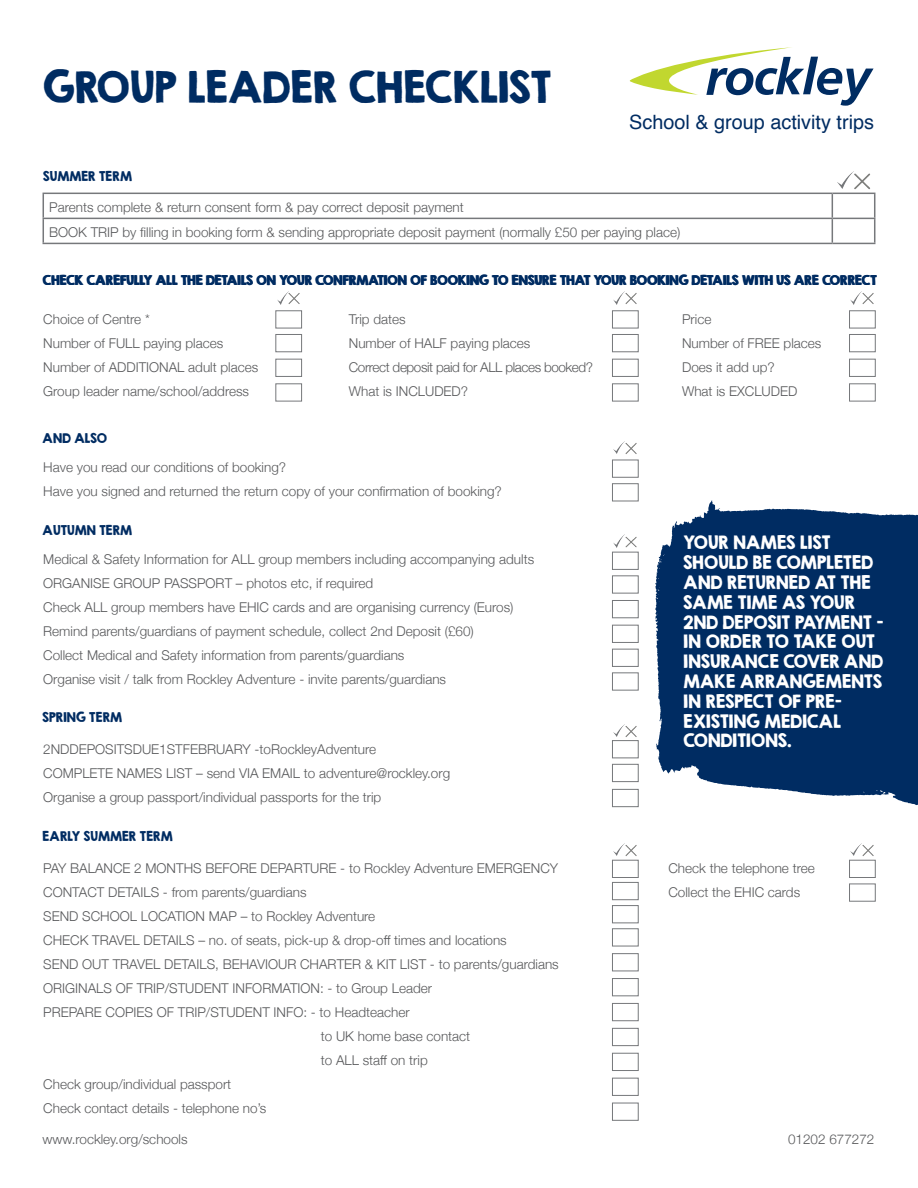
<style>
.page{position:relative;width:918px;height:1188px;background:#fff}
.page>*{position:absolute;margin:0;border:0;box-sizing:border-box;transform-origin:0 0}
.t1{font:39px "KG Second Chances Solid";color:#002c62}
.t2{font:19.8px "Helvetica";color:#002c62}
.t3{font:16.5px/19.8px "KG Second Chances Solid";color:#fff}
.t4{font:300 13.5px/24px "Helvetica Neue";color:#57585a}
.t5{font:12px "KG Second Chances Solid";color:#002c62}
</style>
<div class="page">
<svg style="left:630px;top:47px;width:244px;height:59px"></svg>
<hr style="left:43px;top:193px;width:789px;height:1px;background:#76787b">
<hr style="left:832px;top:193px;width:43px;height:1px;background:#76787b">
<hr style="left:43px;top:218px;width:789px;height:1px;background:#76787b">
<svg style="left:43px;top:194px;width:1px;height:49px"></svg>
<hr style="left:832px;top:218px;width:43px;height:1px;background:#76787b">
<svg style="left:832px;top:194px;width:1px;height:49px"></svg>
<svg style="left:874px;top:194px;width:1px;height:49px"></svg>
<hr style="left:43px;top:243px;width:789px;height:1px;background:#76787b">
<hr style="left:832px;top:243px;width:43px;height:1px;background:#76787b">
<div style="left:849px;top:334px;width:26px;height:18px;border:1px solid #76787b"></div>
<div style="left:849px;top:359px;width:26px;height:18px;border:1px solid #76787b"></div>
<div style="left:612px;top:334px;width:26px;height:18px;border:1px solid #76787b"></div>
<div style="left:612px;top:359px;width:26px;height:18px;border:1px solid #76787b"></div>
<div style="left:612px;top:552px;width:26px;height:18px;border:1px solid #76787b"></div>
<div style="left:612px;top:600px;width:26px;height:18px;border:1px solid #76787b"></div>
<div style="left:612px;top:625px;width:26px;height:18px;border:1px solid #76787b"></div>
<div style="left:612px;top:649px;width:26px;height:18px;border:1px solid #76787b"></div>
<div style="left:612px;top:740px;width:26px;height:18px;border:1px solid #76787b"></div>
<div style="left:612px;top:764px;width:26px;height:18px;border:1px solid #76787b"></div>
<div style="left:276px;top:334px;width:26px;height:18px;border:1px solid #76787b"></div>
<div style="left:276px;top:359px;width:26px;height:18px;border:1px solid #76787b"></div>
<div style="left:612px;top:789px;width:26px;height:18px;border:1px solid #76787b"></div>
<div style="left:612px;top:860px;width:26px;height:18px;border:1px solid #76787b"></div>
<div style="left:612px;top:882px;width:26px;height:18px;border:1px solid #76787b"></div>
<div style="left:612px;top:905px;width:26px;height:18px;border:1px solid #76787b"></div>
<div style="left:612px;top:953px;width:26px;height:18px;border:1px solid #76787b"></div>
<div style="left:612px;top:978px;width:26px;height:18px;border:1px solid #76787b"></div>
<div style="left:612px;top:1003px;width:26px;height:18px;border:1px solid #76787b"></div>
<div style="left:612px;top:1028px;width:26px;height:18px;border:1px solid #76787b"></div>
<div style="left:612px;top:1053px;width:26px;height:18px;border:1px solid #76787b"></div>
<div style="left:612px;top:1078px;width:26px;height:18px;border:1px solid #76787b"></div>
<div style="left:612px;top:1103px;width:26px;height:18px;border:1px solid #76787b"></div>
<div style="left:849px;top:860px;width:26px;height:18px;border:1px solid #76787b"></div>
<svg style="left:655px;top:500px;width:263px;height:305px;background:#1d4473"></svg>
<img style="left:838px;top:171px;width:16px;height:18px">
<img style="left:852px;top:172px;width:19px;height:18px">
<svg style="left:851px;top:292px;width:10px;height:12px"></svg>
<img style="left:862px;top:293px;width:12px;height:11px">
<svg style="left:614px;top:292px;width:10px;height:12px"></svg>
<img style="left:625px;top:293px;width:12px;height:11px">
<svg style="left:277px;top:293px;width:10px;height:11px"></svg>
<img style="left:287px;top:292px;width:13px;height:12px">
<svg style="left:614px;top:441px;width:11px;height:13px"></svg>
<img style="left:624px;top:442px;width:13px;height:12px">
<svg style="left:614px;top:535px;width:10px;height:12px"></svg>
<img style="left:625px;top:536px;width:12px;height:12px">
<svg style="left:614px;top:725px;width:10px;height:11px"></svg>
<img style="left:624px;top:724px;width:13px;height:13px">
<svg style="left:614px;top:843px;width:11px;height:13px"></svg>
<img style="left:624px;top:844px;width:13px;height:12px">
<svg style="left:851px;top:843px;width:11px;height:13px"></svg>
<img style="left:861px;top:844px;width:13px;height:12px">
<h1 class="t1" style="left:43px;top:63px;width:510px">GROUP LEADER CHECKLIST</h1>
<p class="t5" style="left:43px;top:168px;width:90px">SUMMER TERM</p>
<h2 class="t2" style="left:629px;top:107px;width:246px">School &amp; group activity trips</h2>
<p class="t4" style="left:49px;top:194px;width:633px;line-height:25px">Parents complete &amp; return consent form &amp; pay correct deposit payment<br>BOOK TRIP by filling in booking form &amp; sending appropriate deposit payment (normally £50 per paying place)</p>
<p class="t5" style="left:43px;top:272px;width:835px">CHECK CAREFULLY ALL THE DETAILS ON YOUR CONFRMATION OF BOOKING TO ENSURE THAT YOUR BOOKING DETAILS WITH US ARE CORRECT</p>
<p class="t4" style="left:43px;top:306px;width:217px">Choice of Centre *<br>Number of FULL paying places<br>Number of ADDITIONAL adult places<br>Group leader name/school/address</p>
<p class="t4" style="left:349px;top:306px;width:246px">Trip dates<br>Number of HALF paying places<br>Correct deposit paid for ALL places booked?<br>What is INCLUDED?</p>
<p class="t4" style="left:682px;top:306px;width:141px">Price<br>Number of FREE places<br>Does it add up?<br>What is EXCLUDED</p>
<p class="t5" style="left:43px;top:431px;width:66px">AND ALSO</p>
<p class="t4" style="left:43px;top:454px;width:460px">Have you read our conditions of booking?<br>Have you signed and returned the return copy of your confirmation of booking?</p>
<p class="t5" style="left:43px;top:522px;width:91px">AUTUMN TERM</p>
<p class="t4" style="left:43px;top:546px;width:492px">Medical &amp; Safety Information for ALL group members including accompanying adults ORGANISE GROUP PASSPORT – photos etc, if required<br>Check ALL group members have EHIC cards and are organising currency (Euros)<br>Remind parents/guardians of payment schedule, collect 2nd Deposit (£60)<br>Collect Medical and Safety information from parents/guardians<br>Organise visit / talk from Rockley Adventure - invite parents/guardians</p>
<p class="t5" style="left:43px;top:710px;width:81px">SPRING TERM</p>
<p class="t4" style="left:43px;top:736px;width:408px">2NDDEPOSITSDUE1STFEBRUARY -toRockleyAdventure<br>COMPLETE NAMES LIST – send VIA EMAIL to adventure@rockley.org<br>Organise a group passport/individual passports for the trip</p>
<p class="t5" style="left:43px;top:829px;width:132px">EARLY SUMMER TERM</p>
<p class="t4" style="left:43px;top:855px;width:516px">PAY BALANCE 2 MONTHS BEFORE DEPARTURE - to Rockley Adventure EMERGENCY</p>
<p class="t4" style="left:43px;top:879px;width:265px">CONTACT DETAILS - from parents/guardians</p>
<p class="t4" style="left:43px;top:903px;width:334px">SEND SCHOOL LOCATION MAP – to Rockley Adventure</p>
<p class="t4" style="left:43px;top:927px;width:465px">CHECK TRAVEL DETAILS – no. of seats, pick-up &amp; drop-off times and locations</p>
<p class="t4" style="left:43px;top:951px;width:517px">SEND OUT TRAVEL DETAILS, BEHAVIOUR CHARTER &amp; KIT LIST - to parents/guardians</p>
<p class="t4" style="left:43px;top:975px;width:390px">ORIGINALS OF TRIP/STUDENT INFORMATION: - to Group Leader</p>
<p class="t4" style="left:43px;top:999px;width:368px">PREPARE COPIES OF TRIP/STUDENT INFO: - to Headteacher</p>
<p class="t4" style="left:321px;top:1023px;width:151px">to UK home base contact</p>
<p class="t4" style="left:321px;top:1047px;width:109px">to ALL staff on trip</p>
<p class="t4" style="left:43px;top:1071px;width:190px">Check group/individual passport</p>
<p class="t4" style="left:43px;top:1095px;width:225px">Check contact details - telephone no’s</p>
<p class="t3" style="left:684px;top:533px;width:201px">YOUR NAMES LIST<br>SHOULD BE COMPLETED<br>AND RETURNED AT THE<br>SAME TIME AS YOUR<br>2ND DEPOSIT PAYMENT –<br>IN ORDER TO TAKE OUT<br>INSURANCE COVER AND<br>MAKE ARRANGEMENTS<br>IN RESPECT OF PRE-<br>EXISTING MEDICAL<br>CONDITIONS.</p>
<p class="t4" style="left:668px;top:855px;width:148px">Check the telephone tree<br>Collect the EHIC cards</p>
<p class="t4" style="left:43px;top:1126px;width:147px">www.rockley.org/schools</p>
<p class="t4" style="left:788px;top:1126px;width:88px">01202 677272</p>
</div>
